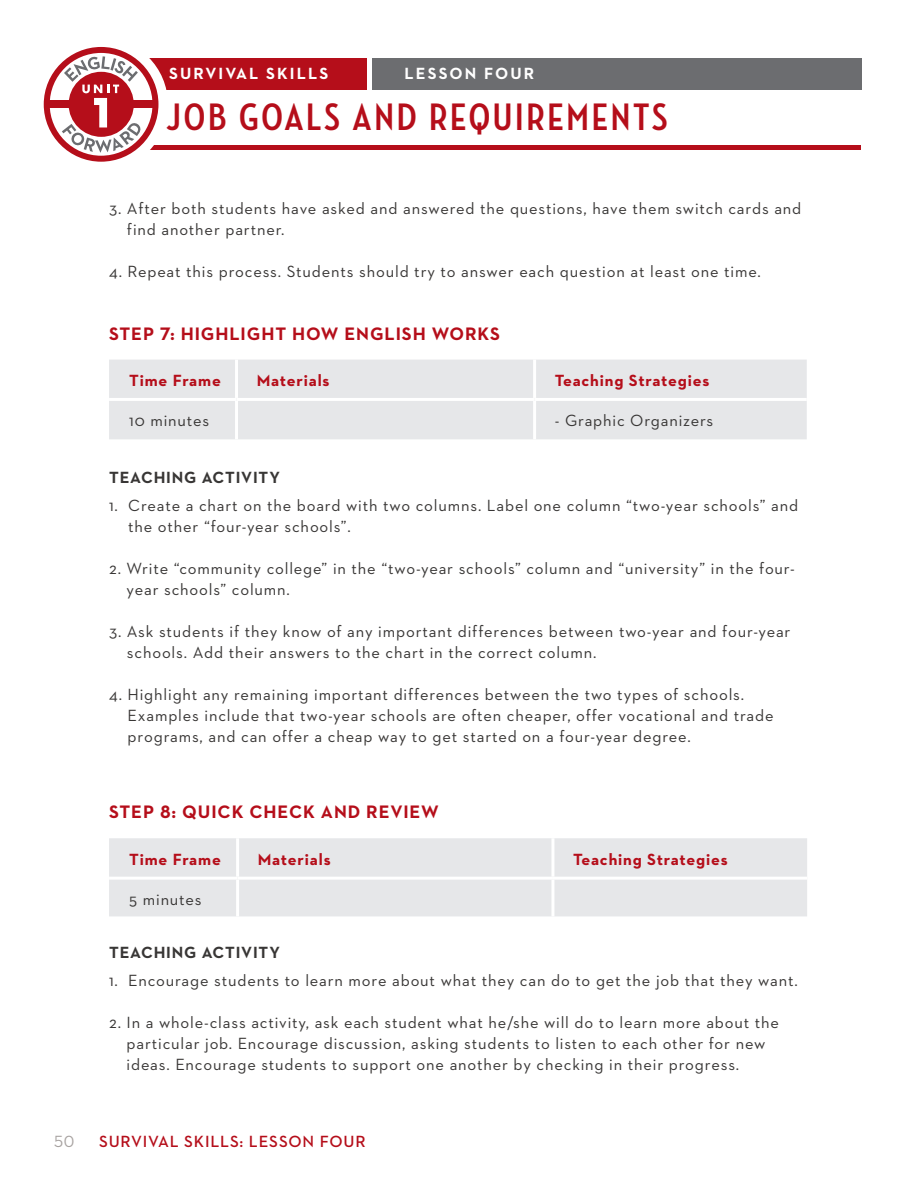
<style>
.page{position:relative;width:918px;height:1188px;background:#fff}
.page>*{position:absolute;margin:0;border:0;box-sizing:border-box;transform-origin:0 0}
.t1{font:700 39px "Neutraface Condensed";letter-spacing:.07em;color:#b50e1a}
.STEPS{font:700 18.3px "Neutraface 2 Text";letter-spacing:.05em;color:#b50e1a}
.BODY_COPY{font:16.5px/21px "Neutraface 2 Text";letter-spacing:.05em;color:#383635}
.t2{font:700 16.5px "Neutraface 2 Text";letter-spacing:.05em;color:#b50e1a}
.SUBHEAD_GRAY{font:700 16.5px "Neutraface 2 Text";letter-spacing:.05em;color:#383635}
.t3{font:600 16.5px "Neutraface 2 Text";letter-spacing:.05em;color:#b50e1a}
.t4{font:700 16.5px "Neutraface 2 Text";letter-spacing:.125em;color:#fff}
.t5{font:16.5px "Neutraface 2 Text";color:#a7a2a0}
</style>
<div class="page">
<div style="left:107px;top:59px;width:276px;height:31px;background:#b50e1a"></div>
<div style="left:368px;top:59px;width:494px;height:31px;background:#6c6d70"></div>
<div style="left:367px;top:51px;width:5px;height:42px;background:#fff"></div>
<div style="left:87px;top:145px;width:774px;height:5px;background:#b50e1a"></div>
<svg style="left:43px;top:47px;width:125px;height:115px"></svg>
<div style="left:109px;top:360px;width:698px;height:79px;background:#e6e7e9"></div>
<hr style="left:235px;top:360px;width:3px;height:38px;background:#fff">
<hr style="left:533px;top:360px;width:3px;height:38px;background:#fff">
<hr style="left:109px;top:398px;width:128px;height:3px;background:#fff">
<hr style="left:237px;top:398px;width:298px;height:3px;background:#fff">
<hr style="left:235px;top:401px;width:3px;height:38px;background:#fff">
<hr style="left:535px;top:398px;width:272px;height:3px;background:#fff">
<hr style="left:533px;top:401px;width:3px;height:38px;background:#fff">
<div style="left:109px;top:838px;width:698px;height:78px;background:#e6e7e9"></div>
<hr style="left:236px;top:838px;width:3px;height:39px;background:#fff">
<hr style="left:551px;top:838px;width:3px;height:39px;background:#fff">
<hr style="left:109px;top:877px;width:129px;height:3px;background:#fff">
<hr style="left:238px;top:877px;width:315px;height:3px;background:#fff">
<hr style="left:236px;top:880px;width:3px;height:36px;background:#fff">
<hr style="left:553px;top:877px;width:254px;height:3px;background:#fff">
<hr style="left:551px;top:880px;width:3px;height:36px;background:#fff">
<p class="t4" style="left:169px;top:62px;width:160px">SURVIVAL SKILLS</p>
<p class="t4" style="left:405px;top:62px;width:131px">LESSON FOUR</p>
<h1 class="t1" style="left:167px;top:95px;width:502px">JOB GOALS AND REQUIREMENTS</h1>
<p class="BODY_COPY" style="left:127px;top:197px;width:676px;text-indent:-18px">3. After both students have asked and answered the questions, have them switch cards and find another partner.</p>
<p class="BODY_COPY" style="left:109px;top:260px;width:653px">4. Repeat this process. Students should try to answer each question at least one time.</p>
<p class="STEPS" style="left:109px;top:322px;width:393px">STEP 7: HIGHLIGHT HOW ENGLISH WORKS</p>
<p class="t2" style="left:129px;top:370px;width:93px">Time Frame</p>
<p class="t2" style="left:257px;top:370px;width:74px">Materials</p>
<p class="t2" style="left:555px;top:370px;width:156px">Teaching Strategies</p>
<p class="BODY_COPY" style="left:129px;top:409px;width:81px">10 minutes</p>
<p class="BODY_COPY" style="left:555px;top:409px;width:160px">- Graphic Organizers</p>
<p class="SUBHEAD_GRAY" style="left:109px;top:467px;width:172px">TEACHING ACTIVITY</p>
<p class="BODY_COPY" style="left:128px;top:495px;width:672px;text-indent:-19px">1. Create a chart on the board with two columns. Label one column “two-year schools” and the other “four-year schools”.</p>
<p class="BODY_COPY" style="left:127px;top:558px;width:670px;text-indent:-18px">2. Write “community college” in the “two-year schools” column and “university” in the four&shy;year schools” column.</p>
<p class="BODY_COPY" style="left:127px;top:621px;width:665px;text-indent:-18px">3. Ask students if they know of any important differences between two-year and four-year schools. Add their answers to the chart in the correct column.</p>
<p class="BODY_COPY" style="left:128px;top:684px;width:647px;text-indent:-19px">4. Highlight any remaining important differences between the two types of schools.<br>Examples include that two-year schools are often cheaper, offer vocational and trade programs, and can offer a cheap way to get started on a four-year degree.</p>
<p class="STEPS" style="left:109px;top:801px;width:331px">STEP 8: QUICK CHECK AND REVIEW</p>
<p class="t2" style="left:129px;top:848px;width:93px">Time Frame</p>
<p class="t2" style="left:258px;top:848px;width:74px">Materials</p>
<p class="t2" style="left:573px;top:848px;width:156px">Teaching Strategies</p>
<p class="BODY_COPY" style="left:129px;top:888px;width:74px">5 minutes</p>
<p class="SUBHEAD_GRAY" style="left:109px;top:942px;width:172px">TEACHING ACTIVITY</p>
<p class="BODY_COPY" style="left:109px;top:970px;width:690px">1. Encourage students to learn more about what they can do to get the job that they want.</p>
<p class="BODY_COPY" style="left:127px;top:1012px;width:654px;text-indent:-18px">2. In a whole-class activity, ask each student what he/she will do to learn more about the particular job. Encourage discussion, asking students to listen to each other for new ideas. Encourage students to support one another by checking in their progress.</p>
<p class="t5" style="left:54px;top:1131px;width:22px">50</p>
<p class="t3" style="left:99px;top:1131px;width:268px">SURVIVAL SKILLS: LESSON FOUR</p>
</div>
